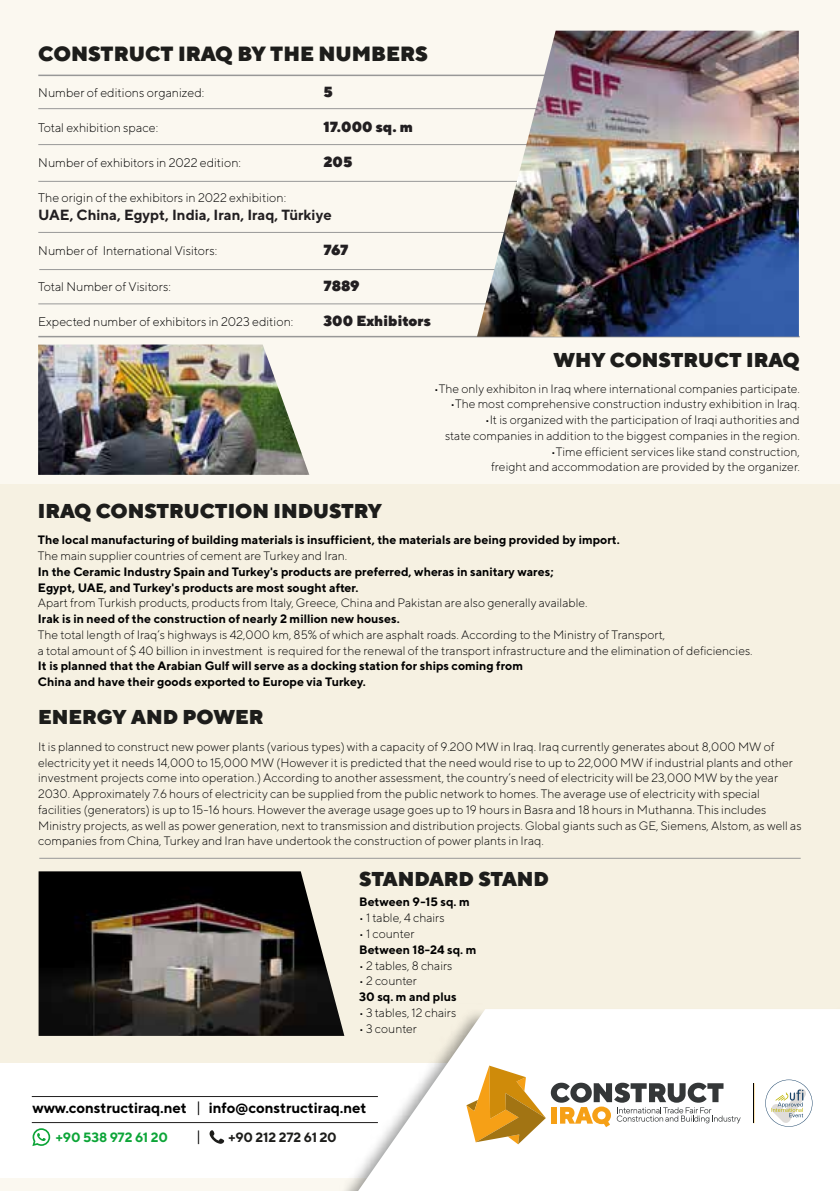
<style>
.page{position:relative;width:840px;height:1191px;background:#fff}
.page>*{position:absolute;margin:0;border:0;box-sizing:border-box;transform-origin:0 0}
.t1{font:900 20.6px "TT Norms";color:#1d1d1b}
.t2{font:900 20px "TT Norms";color:#1d1d1b}
.t3{font:700 14.8px/27.8px "TT Norms";letter-spacing:-.01em;color:#010101;text-align:center}
.t4{font:700 14.6px "TT Norms";color:#221f21}
.t5{font:900 14.6px "TT Norms";color:#221f21}
.t6{font:700 13.4px "TT Norms";letter-spacing:-.01em;color:#0da538}
.t7{font:700 13.4px "TT Norms";letter-spacing:-.01em;color:#1d1d1b}
.t8{font:300 12.4px "TT Norms";color:#010101}
.t9{font:300 12.2px/15.8px "TT Norms";color:#010101}
.t10{font:700 12.2px/15.8px "TT Norms";color:#010101}
.s1{font-weight:400}
</style>
<div class="page">
<div style="left:0;top:0;width:839px;height:1191px;background:#fbf8f0"></div>
<div style="left:0;top:484px;width:839px;height:592px;background:#f7f2e2"></div>
<div style="left:0;top:1062px;width:839px;height:115px;background:#fff"></div>
<hr style="left:32px;top:1122px;width:345px;height:1px;background:#211f1f">
<hr style="left:32px;top:1096px;width:345px;height:1px;background:#211f1f">
<img style="left:38px;top:344px;width:271px;height:131px">
<hr style="left:38px;top:75px;width:583px;height:1px;background:#989898">
<hr style="left:38px;top:108px;width:583px;height:1px;background:#989898">
<hr style="left:38px;top:144px;width:583px;height:1px;background:#989898">
<hr style="left:38px;top:181px;width:583px;height:1px;background:#989898">
<hr style="left:38px;top:232px;width:583px;height:1px;background:#989898">
<hr style="left:39px;top:269px;width:583px;height:1px;background:#989898">
<hr style="left:38px;top:303px;width:583px;height:1px;background:#989898">
<hr style="left:38px;top:336px;width:761px;height:1px;background:#989898">
<img style="left:476px;top:31px;width:322px;height:305px">
<hr style="left:39px;top:858px;width:761px;height:1px;background:#989898">
<img style="left:39px;top:871px;width:297px;height:165px">
<svg style="left:32px;top:1128px;width:18px;height:18px"></svg>
<svg style="left:209px;top:1130px;width:15px;height:14px"></svg>
<img style="left:323px;top:1003px;width:29px;height:188px">
<svg style="left:352px;top:1009px;width:487px;height:182px;fill:#fff"></svg>
<svg style="left:466px;top:1065px;width:274px;height:79px"></svg>
<hr style="left:753px;top:1083px;width:1px;height:40px;background:#010101">
<svg style="left:764px;top:1079px;width:48px;height:47px"></svg>
<h1 class="t1" style="left:38px;top:41px;width:391px">CONSTRUCT IRAQ BY THE NUMBERS</h1>
<p class="t8" style="left:38px;top:85px;width:167px">Number of editions organized:</p>
<p class="t5" style="left:323px;top:82px;width:11px">5</p>
<p class="t8" style="left:38px;top:120px;width:121px">Total exhibition space:</p>
<p class="t5" style="left:323px;top:117px;width:91px">17.000 sq. m</p>
<p class="t8" style="left:38px;top:155px;width:204px">Number of exhibitors in 2022 edition:</p>
<p class="t5" style="left:323px;top:152px;width:30px">205</p>
<p class="t8" style="left:38px;top:190px;width:249px">The origin of the exhibitors in 2022 exhibition:</p>
<p class="t4" style="left:38px;top:206px;width:295px">UAE, China, Egypt, India, Iran, Iraq, Türkiye</p>
<p class="t8" style="left:38px;top:243px;width:180px">Number of International Visitors:</p>
<p class="t5" style="left:323px;top:241px;width:26px">767</p>
<p class="t8" style="left:38px;top:279px;width:134px">Total Number of Visitors:</p>
<p class="t5" style="left:323px;top:276px;width:38px">7889</p>
<p class="t8" style="left:38px;top:314px;width:256px">Expected number of exhibitors in 2023 edition:</p>
<p class="t5" style="left:323px;top:311px;width:109px">300 Exhibitors</p>
<h2 class="t2" style="left:553px;top:346px;width:247px">WHY CONSTRUCT IRAQ</h2>
<p class="t9" style="left:434px;top:380px;width:367px">•The only exhibiton in Iraq where international companies participate.</p>
<p class="t9" style="left:450px;top:396px;width:351px">•The most comprehensive construction industry exhibition in Iraq.</p>
<p class="t9" style="left:445px;top:411px;width:356px;text-align:right">•It is organized with the participation of Iraqi authorities and<br>state companies in addition to the biggest companies in the region.</p>
<p class="t9" style="left:490px;top:443px;width:310px;text-align:right">•Time efficient services like stand construction,<br>freight and accommodation are provided by the organizer.</p>
<h2 class="t2" style="left:38px;top:498px;width:345px">IRAQ CONSTRUCTION INDUSTRY</h2>
<p class="t10" style="left:38px;top:532px;width:583px">The local manufacturing of building materials is insufficient, the materials are being provided by import.</p>
<p class="t9" style="left:38px;top:547px;width:311px">The main supplier countries of cement are Turkey and Iran.</p>
<p class="t10" style="left:38px;top:563px;width:517px">In the Ceramic Industry Spain and Turkey's products are preferred, wheras in sanitary wares;<br>Egypt, UAE, and Turkey's products are most sought after.</p>
<p class="t9" style="left:38px;top:595px;width:551px">Apart from Turkish products, products from Italy, Greece, China and Pakistan are also generally available.</p>
<p class="t10" style="left:38px;top:610px;width:363px">Irak is in need of the construction of nearly 2 million new houses.</p>
<p class="t9" style="left:38px;top:626px;width:716px">The total length of Iraq’s highways is 42,000 km, 85% of which are asphalt roads. According to the Ministry of Transport,<br>a total amount of $ 40 billion in investment is required for the renewal of the transport infrastructure and the elimination of deficiencies.</p>
<p class="t10" style="left:38px;top:658px;width:486px">It is planned that the Arabian Gulf will serve as a docking station for ships coming from<br>China and have their goods exported to Europe via Turkey.</p>
<h2 class="t2" style="left:38px;top:703px;width:227px">ENERGY AND POWER</h2>
<p class="t9" style="left:38px;top:738px;width:764px">It is planned to construct new power plants (various types) with a capacity of 9.200 MW in Iraq. Iraq currently generates about 8,000 MW of electricity yet it needs 14,000 to 15,000 MW (However it is predicted that the need would rise to up to 22,000 MW if industrial plants and other investment projects come into operation.) According to another assessment, the country’s need of electricity will be 23,000 MW by the year 2030. Approximately 7.6 hours of electricity can be supplied from the public network to homes. The average use of electricity with special facilities (generators) is up to 15-16 hours. However the average usage goes up to 19 hours in Basra and 18 hours in Muthanna. This includes Ministry projects, as well as power generation, next to transmission and distribution projects. Global giants such as GE, Siemens, Alstom, as well as companies from China, Turkey and Iran have undertook the construction of power plants in Iraq.</p>
<h2 class="t2" style="left:359px;top:866px;width:191px">STANDARD STAND</h2>
<p class="t10" style="left:359px;top:894px;width:112px">Between 9-15 sq. m</p>
<p class="t9" style="left:359px;top:909px;width:87px">• 1 table, 4 chairs</p>
<p class="t9" style="left:359px;top:925px;width:57px">• 1 counter</p>
<p class="t10" style="left:359px;top:941px;width:119px">Between 18-24 sq. m</p>
<p class="t9" style="left:359px;top:957px;width:95px">• 2 tables, 8 chairs</p>
<p class="t9" style="left:359px;top:973px;width:59px">• 2 counter</p>
<p class="t10" style="left:359px;top:988px;width:99px">30 sq. m and plus</p>
<p class="t9" style="left:359px;top:1004px;width:98px">• 3 tables, 12 chairs</p>
<p class="t9" style="left:359px;top:1020px;width:59px">• 3 counter</p>
<p class="t3" style="left:32px;top:1093px;width:335px">www.constructiraq.net <span class="s1">|</span> info@constructiraq.net <span class="s1">|</span></p>
<p class="t6" style="left:56px;top:1128px;width:114px">+90 538 972 61 20</p>
<p class="t7" style="left:228px;top:1128px;width:110px">+90 212 272 61 20</p>
</div>
